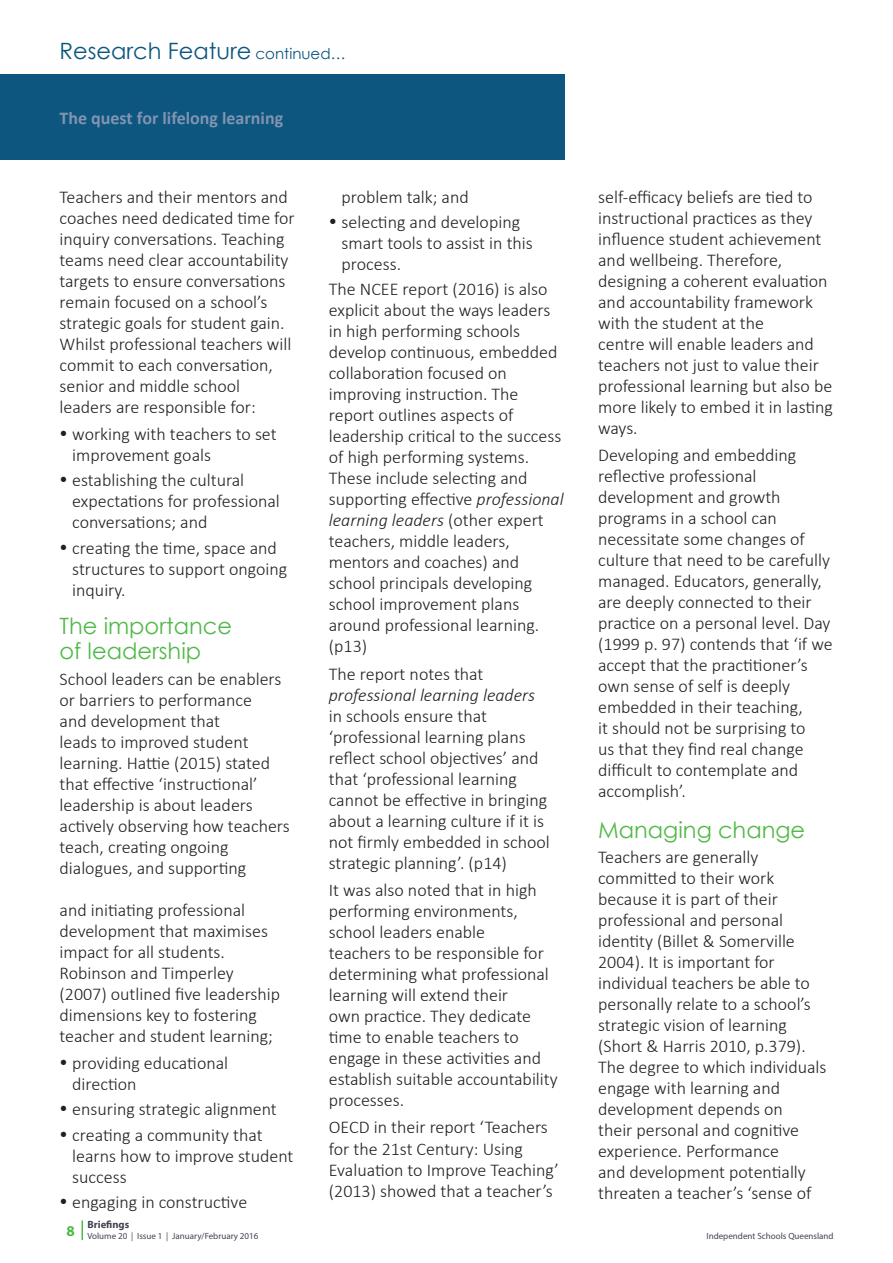
<style>
.page{position:relative;width:893px;height:1263px;background:#fff}
.page>*{position:absolute;margin:0;border:0;box-sizing:border-box;transform-origin:0 0}
.Heading_2{font:22.5px/25.5px "Century Gothic";color:#51b948}
.Research_Feature_Hea{font:22.5px "Century Gothic";color:#0c567f}
.t1{font:300 18px/21px "Calibri";color:#231f20}
.Research_Feature_hea{font:700 18px "Calibri";color:#8294b0}
.t2{font:700 15px "Myriad Pro";color:#51b948}
.t3{font:700 10.5px "Myriad Pro";color:#424351}
.t4{font:9px "Myriad Pro";color:#424351}
.s1{font-size:15px}
.s2{font-style:italic}
</style>
<div class="page">
<svg style="left:82px;top:1220px;width:1px;height:20px"></svg>
<div style="left:0;top:74px;width:564px;height:85px;background:#0c567f"></div>
<p class="Research_Feature_Hea" style="left:60px;top:36px;width:288px">Research Feature <span class="s1">continued…</span></p>
<p class="Research_Feature_hea" style="left:60px;top:106px;width:225px">The quest for lifelong learning</p>
<p class="t1" style="left:60px;top:186px;width:237px">Teachers and their mentors and coaches need dedicated time for inquiry conversations. Teaching teams need clear accountability targets to ensure conversations remain focused on a school’s strategic goals for student gain.<br>Whilst professional teachers will commit to each conversation, senior and middle school leaders are responsible for:</p>
<p class="t1" style="left:72px;top:423px;width:206px">working with teachers to set improvement goals</p>
<p class="t1" style="left:72px;top:470px;width:209px">establishing the cultural expectations for professional conversations; and</p>
<p class="t1" style="left:72px;top:537px;width:217px">creating the time, space and structures to support ongoing inquiry.</p>
<p class="Heading_2" style="left:60px;top:613px;width:174px">The importance of leadership</p>
<p class="t1" style="left:60px;top:668px;width:232px">School leaders can be enablers or barriers to performance<br>and development that<br>leads to improved student learning. Hattie (2015) stated that effective ‘instructional’ leadership is about leaders actively observing how teachers teach, creating ongoing dialogues, and supporting</p>
<p class="t1" style="left:60px;top:899px;width:222px">and initiating professional development that maximises impact for all students.<br>Robinson and Timperley (2007) outlined five leadership dimensions key to fostering teacher and student learning;</p>
<p class="t1" style="left:72px;top:1052px;width:157px">providing educational direction</p>
<p class="t1" style="left:72px;top:1099px;width:206px">ensuring strategic alignment</p>
<p class="t1" style="left:72px;top:1124px;width:223px">creating a community that learns how to improve student success</p>
<p class="t1" style="left:72px;top:1191px;width:176px">engaging in constructive</p>
<p class="t1" style="left:342px;top:186px;width:129px">problem talk; and</p>
<p class="t1" style="left:342px;top:211px;width:193px">selecting and developing smart tools to assist in this process.</p>
<p class="t1" style="left:329px;top:279px;width:236px">The NCEE report (2016) is also explicit about the ways leaders in high performing schools develop continuous, embedded collaboration focused on improving instruction. The report outlines aspects of leadership critical to the success of high performing systems.<br>These include selecting and supporting effective <span class="s2">professional learning leaders</span> (other expert teachers, middle leaders, mentors and coaches) and school principals developing school improvement plans around professional learning. (p13)</p>
<p class="t1" style="left:329px;top:663px;width:222px">The report notes that <span class="s2">professional learning leaders </span>in schools ensure that ‘professional learning plans reflect school objectives’ and that ‘professional learning cannot be effective in bringing about a learning culture if it is not firmly embedded in school strategic planning’. (p14)</p>
<p class="t1" style="left:329px;top:879px;width:230px">It was also noted that in high performing environments, school leaders enable<br>teachers to be responsible for determining what professional learning will extend their<br>own practice. They dedicate time to enable teachers to engage in these activities and establish suitable accountability processes.</p>
<p class="t1" style="left:329px;top:1117px;width:232px">OECD in their report ‘Teachers for the 21st Century: Using<br>Evaluation to Improve Teaching’ (2013) showed that a teacher’s</p>
<p class="t1" style="left:598px;top:186px;width:236px">self-efficacy beliefs are tied to instructional practices as they influence student achievement and wellbeing. Therefore, designing a coherent evaluation and accountability framework with the student at the<br>centre will enable leaders and teachers not just to value their professional learning but also be more likely to embed it in lasting ways.</p>
<p class="t1" style="left:598px;top:444px;width:236px">Developing and embedding reflective professional development and growth programs in a school can necessitate some changes of culture that need to be carefully managed. Educators, generally, are deeply connected to their practice on a personal level. Day (1999 p. 97) contends that ‘if we accept that the practitioner’s own sense of self is deeply embedded in their teaching,<br>it should not be surprising to<br>us that they find real change difficult to contemplate and accomplish’.</p>
<p class="Heading_2" style="left:598px;top:816px;width:209px">Managing change</p>
<p class="t1" style="left:598px;top:846px;width:230px">Teachers are generally committed to their work because it is part of their professional and personal identity (Billet &amp; Somerville<br>2004). It is important for individual teachers be able to personally relate to a school’s strategic vision of learning (Short &amp; Harris 2010, p.379).<br>The degree to which individuals engage with learning and development depends on<br>their personal and cognitive experience. Performance<br>and development potentially threaten a teacher’s ‘sense of</p>
<p class="t2" style="left:66px;top:1221px;width:10px">8</p>
<p class="t3" style="left:87px;top:1218px;width:43px">Briefings</p>
<p class="t4" style="left:87px;top:1230px;width:172px">Volume 20 | Issue 1 | January/February 2016</p>
<p class="t4" style="left:706px;top:1230px;width:129px">Independent Schools Queensland</p>
</div>
